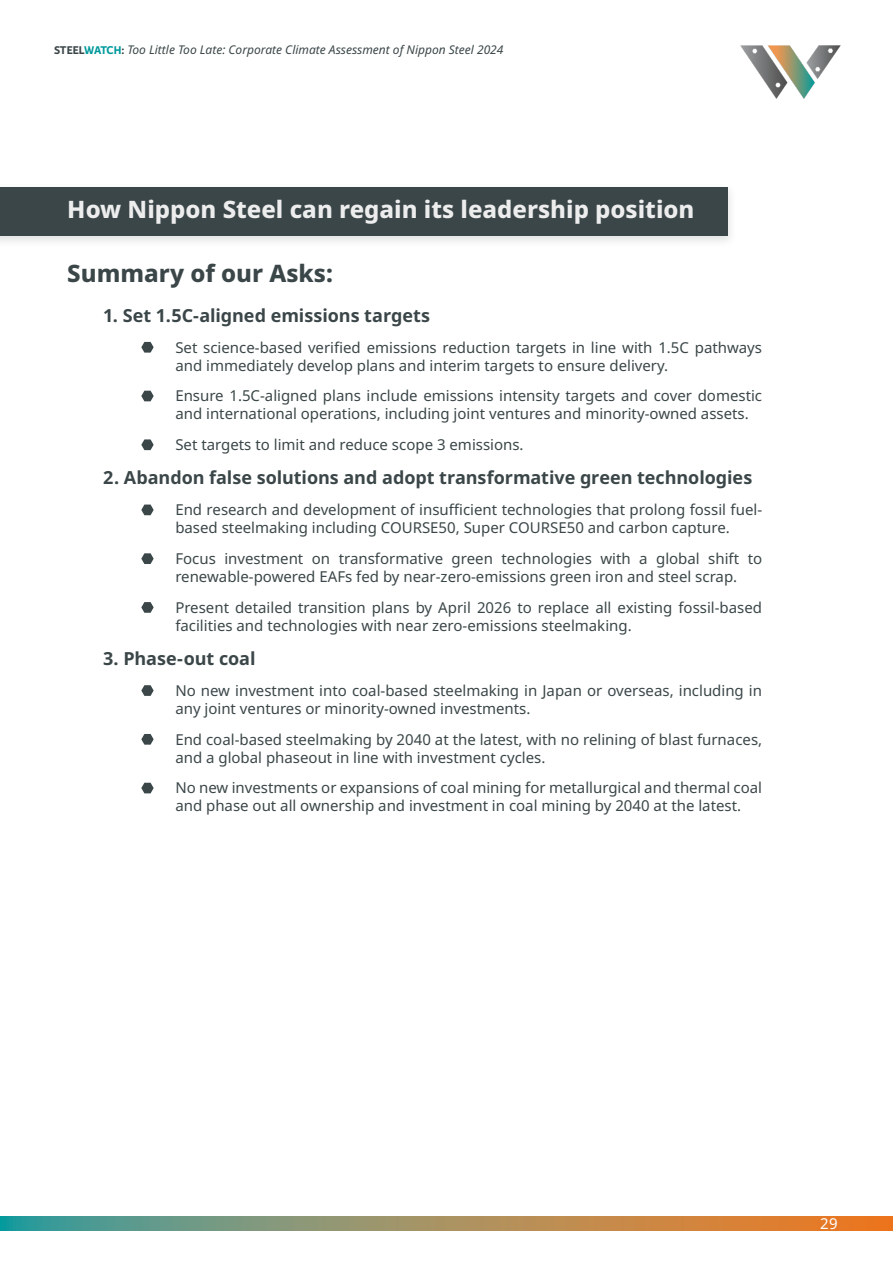
<style>
.page{position:relative;width:893px;height:1263px;background:#fff}
.page>*{position:absolute;margin:0;border:0;box-sizing:border-box;transform-origin:0 0}
._8_Source_Sans_Pro{font:800 24px "Noto Sans";color:#ededed}
._8_Source_Sans_Pro-2{font:800 24px "Noto Sans";color:#3b4648}
.Bullet_point{font:700 18px "Noto Sans";letter-spacing:-.005em;color:#3b4648}
.Bullet_point-2{font:15px/18px "Noto Sans";color:#3b4648}
.t1{font:15px "Noto Sans";color:#fff}
.t2{font:italic 12px "Noto Sans";color:#3b4648}
.s1{font-family:"Karmina Sans";font-weight:700;font-style:normal}
.s2{font-family:"Karmina Sans";font-weight:700;font-style:normal;color:#019a9d}
</style>
<div class="page">
<svg style="left:0;top:1216px;width:893px;height:14px;background:#9f8e60"></svg>
<img style="left:740px;top:45px;width:101px;height:54px">
<div style="left:0;top:183px;width:738px;height:65px;background:#3b4648;opacity:.15"></div>
<div style="left:0;top:187px;width:727px;height:49px;background:#3b4648"></div>
<svg style="left:141px;top:342px;width:13px;height:11px"></svg>
<svg style="left:141px;top:391px;width:13px;height:10px"></svg>
<svg style="left:141px;top:439px;width:13px;height:11px"></svg>
<svg style="left:141px;top:505px;width:13px;height:10px"></svg>
<svg style="left:141px;top:553px;width:13px;height:11px"></svg>
<svg style="left:141px;top:602px;width:13px;height:11px"></svg>
<svg style="left:141px;top:685px;width:13px;height:11px"></svg>
<svg style="left:141px;top:734px;width:13px;height:11px"></svg>
<svg style="left:141px;top:783px;width:13px;height:10px"></svg>
<p class="t2" style="left:54px;top:41px;width:451px"><span class="s1">STEEL</span><span class="s2">WATCH</span><span class="s1">:</span> Too Little Too Late: Corporate Climate Assessment of Nippon Steel 2024</p>
<p class="_8_Source_Sans_Pro" style="left:67px;top:196px;width:629px">How Nippon Steel can regain its leadership position</p>
<p class="_8_Source_Sans_Pro-2" style="left:67px;top:260px;width:267px">Summary of our Asks:</p>
<p class="Bullet_point" style="left:103px;top:305px;width:328px">1. Set 1.5C-aligned emissions targets</p>
<p class="Bullet_point-2" style="left:175px;top:338px;width:588px">Set science-based verified emissions reduction targets in line with 1.5C pathways and immediately develop plans and interim targets to ensure delivery.</p>
<p class="Bullet_point-2" style="left:175px;top:387px;width:588px">Ensure 1.5C-aligned plans include emissions intensity targets and cover domestic and international operations, including joint ventures and minority-owned assets.</p>
<p class="Bullet_point-2" style="left:175px;top:436px;width:350px">Set targets to limit and reduce scope 3 emissions.</p>
<p class="Bullet_point" style="left:103px;top:468px;width:651px">2. Abandon false solutions and adopt transformative green technologies</p>
<p class="Bullet_point-2" style="left:175px;top:501px;width:588px">End research and development of insufficient technologies that prolong fossil fuel&shy;based steelmaking including COURSE50, Super COURSE50 and carbon capture.</p>
<p class="Bullet_point-2" style="left:175px;top:550px;width:588px">Focus investment on transformative green technologies with a global shift to renewable-powered EAFs fed by near-zero-emissions green iron and steel scrap.</p>
<p class="Bullet_point-2" style="left:175px;top:599px;width:588px">Present detailed transition plans by April 2026 to replace all existing fossil-based facilities and technologies with near zero-emissions steelmaking.</p>
<p class="Bullet_point" style="left:103px;top:648px;width:154px">3. Phase-out coal</p>
<p class="Bullet_point-2" style="left:175px;top:682px;width:588px">No new investment into coal-based steelmaking in Japan or overseas, including in any joint ventures or minority-owned investments.</p>
<p class="Bullet_point-2" style="left:175px;top:730px;width:588px">End coal-based steelmaking by 2040 at the latest, with no relining of blast furnaces, and a global phaseout in line with investment cycles.</p>
<p class="Bullet_point-2" style="left:175px;top:779px;width:588px">No new investments or expansions of coal mining for metallurgical and thermal coal and phase out all ownership and investment in coal mining by 2040 at the latest.</p>
<p class="t1" style="left:820px;top:1214px;width:19px">29</p>
</div>
